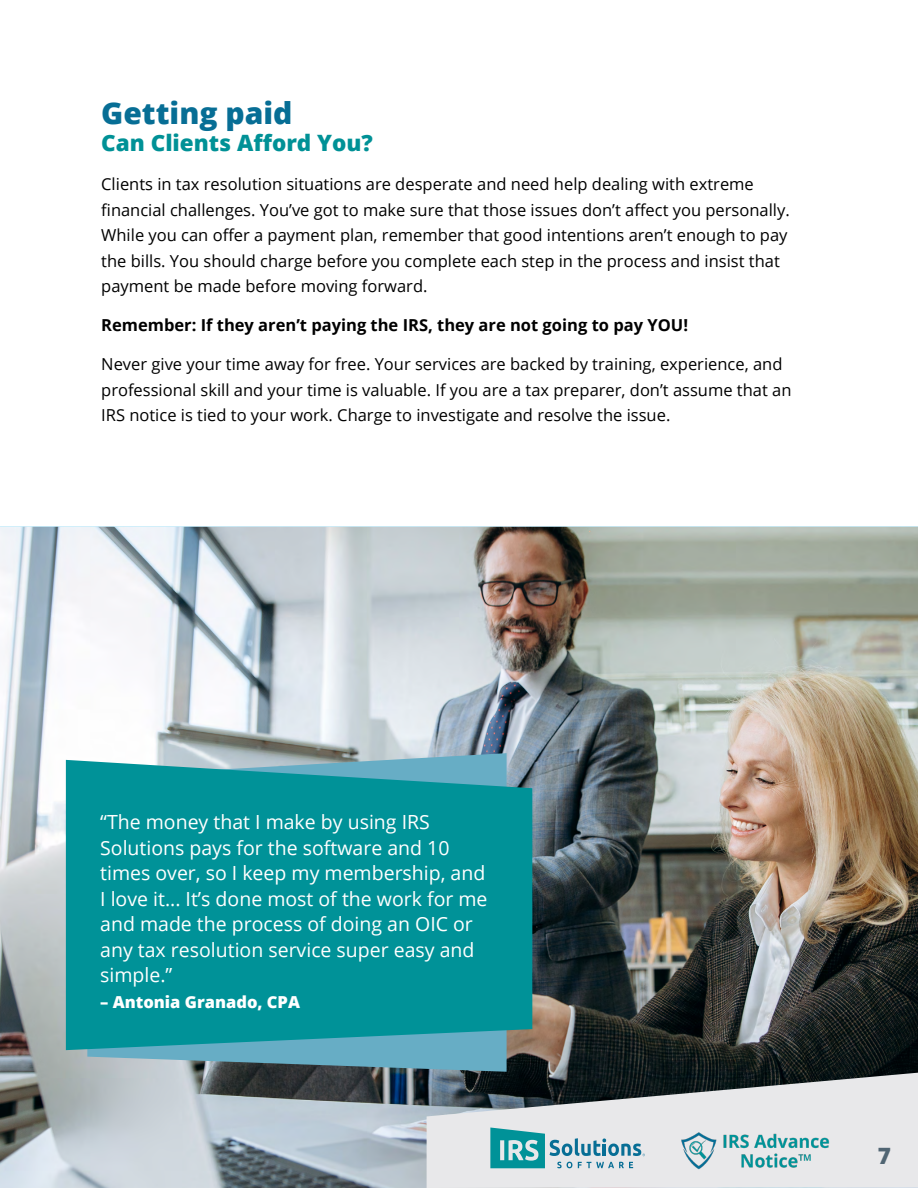
<style>
.page{position:relative;width:918px;height:1188px;background:#fff}
.page>*{position:absolute;margin:0;border:0;box-sizing:border-box;transform-origin:0 0}
.t1{font:800 30px "Open Sans";color:#076e95}
.t2{font:800 22.5px "Open Sans";color:#009196}
.t3{font:800 22.5px "Open Sans";color:#506573}
.t4{font:19.5px/25.5px "Open Sans";color:#fff}
.t5{font:16.5px/25.5px "Open Sans";color:#000}
.t6{font:700 16.5px "Open Sans";color:#000}
.t7{font:800 16.5px "Open Sans";color:#fff}
</style>
<div class="page">
<img style="left:0;top:527px;width:918px;height:661px">
<svg style="left:427px;top:1073px;width:491px;height:115px;background:#b7babd"></svg>
<svg style="left:490px;top:1128px;width:155px;height:40px;background:#8ec1c9"></svg>
<img style="left:677px;top:1131px;width:159px;height:41px">
<svg style="left:87px;top:753px;width:420px;height:319px;background:#7da5b3"></svg>
<svg style="left:66px;top:760px;width:466px;height:290px;background:#0a949b"></svg>
<h1 class="t1" style="left:101px;top:90px;width:193px">Getting paid</h1>
<h2 class="t2" style="left:101px;top:126px;width:273px">Can Clients Afford You?</h2>
<p class="t5" style="left:101px;top:171px;width:690px">Clients in tax resolution situations are desperate and need help dealing with extreme financial challenges. You’ve got to make sure that those issues don’t affect you personally.<br>While you can offer a payment plan, remember that good intentions aren’t enough to pay the bills. You should charge before you complete each step in the process and insist that payment be made before moving forward.</p>
<p class="t6" style="left:101px;top:314px;width:588px">Remember: If they aren’t paying the IRS, they are not going to pay YOU!</p>
<p class="t5" style="left:101px;top:351px;width:692px">Never give your time away for free. Your services are backed by training, experience, and professional skill and your time is valuable. If you are a tax preparer, don’t assume that an<br>IRS notice is tied to your work. Charge to investigate and resolve the issue.</p>
<p class="t4" style="left:100px;top:809px;width:389px">“The money that I make by using IRS Solutions pays for the software and 10 times over, so I keep my membership, and I love it... It’s done most of the work for me and made the process of doing an OIC or any tax resolution service super easy and simple.”</p>
<p class="t7" style="left:100px;top:989px;width:201px">– Antonia Granado, CPA</p>
<h2 class="t3" style="left:878px;top:1139px;width:15px">7</h2>
</div>
